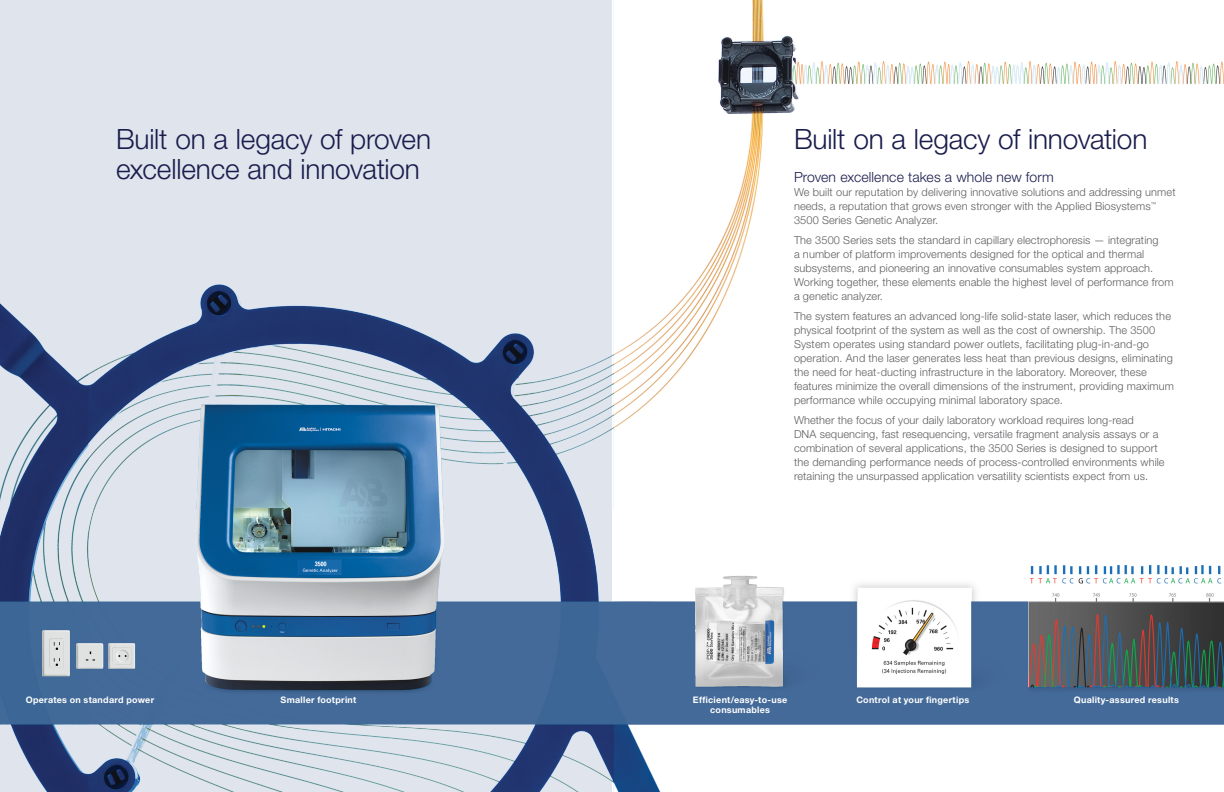
<style>
.page{position:relative;width:1224px;height:792px;background:#fff}
.page>*{position:absolute;margin:0;border:0;box-sizing:border-box;transform-origin:0 0}
.Section_head{font:300 28px/30px "Helvetica Neue LT Std";letter-spacing:-.005em;color:#1a1d4c}
.Secondary_header{font:300 14px "Helvetica Neue LT Std";letter-spacing:.01em;color:#1a1d4c}
.Body_Copy{font:300 11px/14px "Helvetica Neue LT Std";letter-spacing:.01em;color:#5f5f62}
.Body_Copy_Header{font:700 9px/10px "Helvetica Neue LT Std";letter-spacing:.03em;color:#fff;text-align:center}
</style>
<div class="page">
<img style="left:0;top:0;width:1224px;height:792px">
<p class="Section_head" style="left:116px;top:123px;width:317px">Built on a legacy of proven excellence and innovation</p>
<p class="Body_Copy_Header" style="left:26px;top:695px;width:130px">Operates on standard power</p>
<p class="Body_Copy_Header" style="left:281px;top:695px;width:77px">Smaller footprint</p>
<p class="Section_head" style="left:794px;top:123px;width:355px">Built on a legacy of innovation</p>
<p class="Secondary_header" style="left:794px;top:168px;width:261px">Proven excellence takes a whole new form</p>
<p class="Body_Copy" style="left:794px;top:185px;width:383px">We built our reputation by delivering innovative solutions and addressing unmet needs, a reputation that grows even stronger with the Applied Biosystems<sup>™<br></sup>3500 Series Genetic Analyzer.</p>
<p class="Body_Copy" style="left:794px;top:233px;width:381px">The 3500 Series sets the standard in capillary electrophoresis — integrating<br>a number of platform improvements designed for the optical and thermal subsystems, and pioneering an innovative consumables system approach.<br>Working together, these elements enable the highest level of performance from a genetic analyzer.</p>
<p class="Body_Copy" style="left:794px;top:309px;width:381px">The system features an advanced long-life solid-state laser, which reduces the physical footprint of the system as well as the cost of ownership. The 3500<br>System operates using standard power outlets, facilitating plug-in-and-go operation. And the laser generates less heat than previous designs, eliminating the need for heat-ducting infrastructure in the laboratory. Moreover, these features minimize the overall dimensions of the instrument, providing maximum performance while occupying minimal laboratory space.</p>
<p class="Body_Copy" style="left:794px;top:413px;width:372px">Whether the focus of your daily laboratory workload requires long-read<br>DNA sequencing, fast resequencing, versatile fragment analysis assays or a combination of several applications, the 3500 Series is designed to support the demanding performance needs of process-controlled environments while retaining the unsurpassed application versatility scientists expect from us.</p>
<p class="Body_Copy_Header" style="left:693px;top:695px;width:96px">Efficient/easy-to-use consumables</p>
<p class="Body_Copy_Header" style="left:856px;top:695px;width:114px">Control at your fingertips</p>
<p class="Body_Copy_Header" style="left:1074px;top:695px;width:107px">Quality-assured results</p>
</div>
